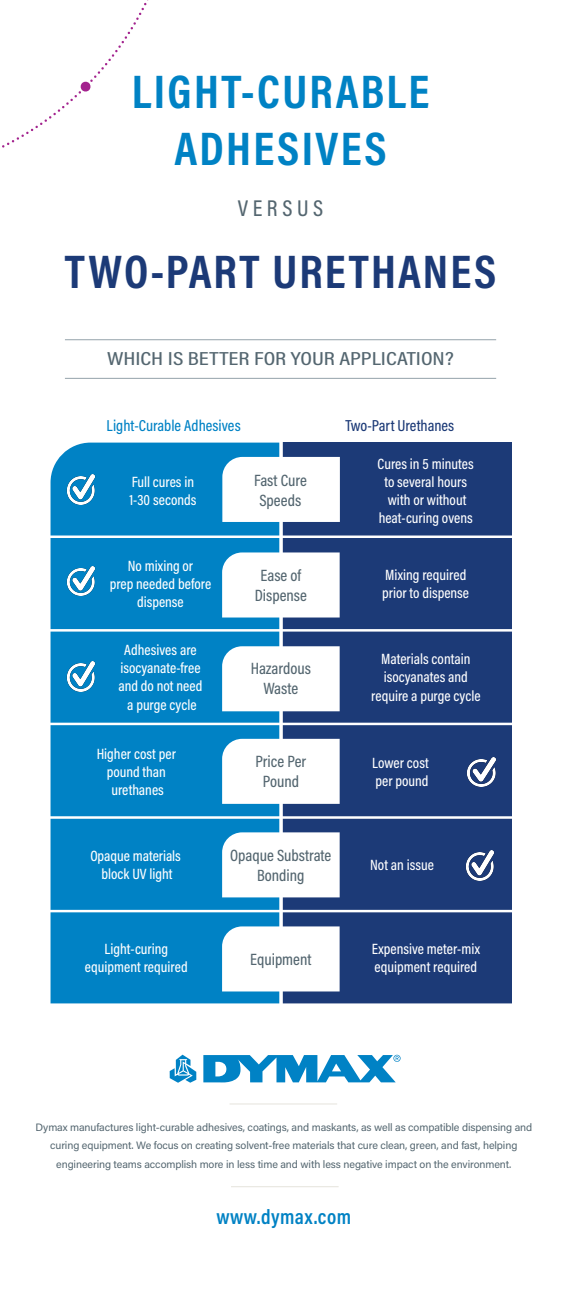
<style>
.page{position:relative;width:561px;height:1290px;background:#fff}
.page>*{position:absolute;margin:0;border:0;box-sizing:border-box;transform-origin:0 0}
.t1{font:700 47.5px/57px "Acumin Pro Cond";letter-spacing:.05em;color:#0082c4;text-align:center}
.t2{font:700 47.5px "Acumin Pro Cond";letter-spacing:.045em;color:#1c3a77}
.t3{font:500 23px "Acumin Pro Cond";letter-spacing:.2em;color:#546670}
.t4{font:600 21px "Acumin Pro Cond";letter-spacing:.025em;color:#0082c4}
.t5{font:500 19px "Acumin Pro Cond";color:#546670;scale:1.25 1}
.t6{font:500 16.5px/19.8px "Acumin Pro Cond";color:#546670;text-align:center}
.t7{font:500 16px "Acumin Pro Cond";color:#0082c5}
.t8{font:500 16px "Acumin Pro Cond";color:#1c3a77}
.t9{font:500 15px/18px "Acumin Pro Cond";color:#fff;text-align:center}
.t10{font:10.7px/18.5px "Acumin Pro";letter-spacing:-.01em;color:#546670;text-align:center}
</style>
<div class="page">
<div style="left:50px;top:442px;width:229px;height:561px;background:#0082c5"></div>
<div style="left:280px;top:441px;width:231px;height:563px;background:#1c3a77"></div>
<svg style="left:222px;top:457px;width:118px;height:65px"></svg>
<hr style="left:0;top:629px;width:561px;height:2px;background:#fff">
<hr style="left:22px;top:535px;width:539px;height:3px;background:#fff">
<hr style="left:22px;top:722px;width:539px;height:3px;background:#fff">
<hr style="left:14px;top:816px;width:532px;height:2px;background:#fff">
<hr style="left:19px;top:909px;width:501px;height:3px;background:#fff">
<hr style="left:26px;top:1003px;width:515px;height:2px;background:#fff">
<svg style="left:279px;top:441px;width:4px;height:563px"></svg>
<hr style="left:65px;top:339px;width:431px;height:1px;background:#95a3ab">
<hr style="left:65px;top:378px;width:431px;height:1px;background:#95a3ab">
<div style="left:222px;top:552px;width:117px;height:65px;background:#fff"></div>
<div style="left:222px;top:646px;width:117px;height:65px;background:#fff"></div>
<div style="left:222px;top:738px;width:117px;height:65px;background:#fff"></div>
<div style="left:222px;top:832px;width:117px;height:65px;background:#fff"></div>
<div style="left:222px;top:926px;width:117px;height:65px;background:#fff"></div>
<svg style="left:2px;top:0;width:147px;height:148px"></svg>
<svg style="left:170px;top:1054px;width:26px;height:28px"></svg>
<svg style="left:203px;top:1054px;width:197px;height:29px"></svg>
<hr style="left:229px;top:1103px;width:108px;height:1px;background:#e5e3dc">
<hr style="left:231px;top:1186px;width:107px;height:1px;background:#e5e3dc">
<img style="left:66px;top:475px;width:30px;height:29px">
<img style="left:66px;top:566px;width:30px;height:29px">
<img style="left:66px;top:662px;width:30px;height:29px">
<img style="left:466px;top:757px;width:30px;height:29px">
<img style="left:465px;top:850px;width:29px;height:30px">
<h1 class="t1" style="left:132px;top:62px;width:299px">LIGHT-CURABLE<br>ADHESIVES</h1>
<h2 class="t3" style="left:238px;top:193px;width:87px">VERSUS</h2>
<h1 class="t2" style="left:65px;top:240px;width:432px">TWO-PART URETHANES</h1>
<p class="t5" style="left:107px;top:346px;width:279px">WHICH IS BETTER FOR YOUR APPLICATION?</p>
<p class="t7" style="left:107px;top:415px;width:136px">Light-Curable Adhesives</p>
<p class="t8" style="left:345px;top:415px;width:110px">Two-Part Urethanes</p>
<p class="t9" style="left:129px;top:472px;width:69px;text-align:left">Full cures in<br>1-30 seconds</p>
<p class="t9" style="left:110px;top:556px;width:103px">No mixing or<br>prep needed before dispense</p>
<p class="t6" style="left:254px;top:470px;width:54px">Fast Cure<br>Speeds</p>
<p class="t6" style="left:255px;top:565px;width:54px">Ease of<br>Dispense</p>
<p class="t9" style="left:377px;top:454px;width:98px">Cures in 5 minutes to several hours with or without heat-curing ovens</p>
<p class="t9" style="left:382px;top:565px;width:88px;text-align:left">Mixing required prior to dispense</p>
<p class="t9" style="left:118px;top:641px;width:86px">Adhesives are isocyanate-free and do not need a purge cycle</p>
<p class="t9" style="left:371px;top:650px;width:111px">Materials contain isocyanates and require a purge cycle</p>
<p class="t6" style="left:251px;top:658px;width:62px">Hazardous<br>Waste</p>
<p class="t9" style="left:97px;top:744px;width:81px">Higher cost per pound than urethanes</p>
<p class="t6" style="left:255px;top:751px;width:52px">Price Per<br>Pound</p>
<p class="t9" style="left:372px;top:753px;width:58px;text-align:left">Lower cost per pound</p>
<p class="t6" style="left:230px;top:845px;width:103px">Opaque Substrate<br>Bonding</p>
<p class="t9" style="left:90px;top:846px;width:92px">Opaque materials block UV light</p>
<p class="t9" style="left:370px;top:855px;width:65px">Not an issue</p>
<p class="t9" style="left:85px;top:939px;width:104px">Light-curing equipment required</p>
<p class="t9" style="left:372px;top:939px;width:110px;text-align:left">Expensive meter-mix equipment required</p>
<p class="t6" style="left:250px;top:948px;width:63px">Equipment</p>
<p class="t10" style="left:35px;top:1117px;width:498px">Dymax manufactures light-curable adhesives, coatings, and maskants, as well as compatible dispensing and curing equipment. We focus on creating solvent-free materials that cure clean, green, and fast, helping engineering teams accomplish more in less time and with less negative impact on the environment.</p>
<h3 class="t4" style="left:216px;top:1203px;width:136px">www.dymax.com</h3>
</div>
